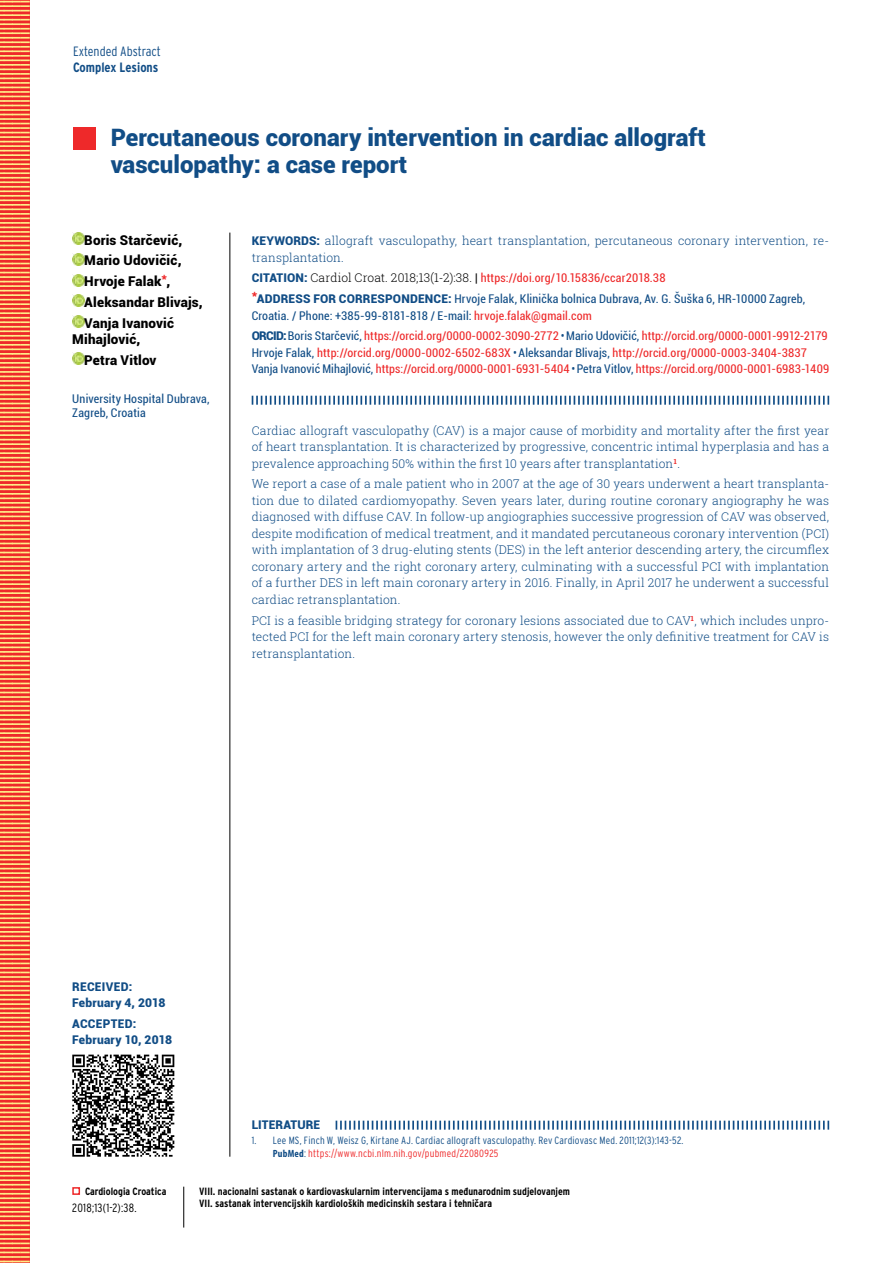
<style>
.page{position:relative;width:893px;height:1263px;background:#fff}
.page>*{position:absolute;margin:0;border:0;box-sizing:border-box;transform-origin:0 0}
.t1{font:900 24px/27px "Roboto";color:#114d86}
.t2{font:900 13.5px/20.7px "Roboto";letter-spacing:.015em;color:#000}
.t3{font:300 condensed 13.5px "Interstate";color:#114d86}
.t4{font:700 condensed 13.5px "Interstate";color:#114d86}
.t5{font:300 12px/16.5px "Roboto Slab";letter-spacing:.01em;color:#114d86;text-align:justify}
.t6{font:condensed 12px/20.7px "Roboto";letter-spacing:.01em;color:#ee292a}
.t7{font:condensed 12px/13.5px "Roboto";letter-spacing:.015em;color:#114d86}
.t8{font:900 12px/16.5px "Roboto";letter-spacing:.01em;color:#114d86;text-align:center}
.t9{font:300 condensed 12px "Interstate";letter-spacing:.02em;color:#000}
.t10{font:700 condensed 10.5px/12px "Interstate";color:#000}
.t11{font:300 condensed 10.5px/13.5px "Interstate";letter-spacing:.02em;color:#114d86}
.s1{font-family:"Roboto";font-weight:900}
.s2{font-weight:900;font-stretch:normal}
.s3{font-family:"Roboto Slab";font-weight:300;font-stretch:normal;color:#000}
.s4{font-family:"Roboto Slab";font-weight:700;font-stretch:normal;color:#000}
.s5{color:#ee292a}
.s6{color:#114d86}
.s7{font-weight:900;font-stretch:normal;color:#114d86}
.s8{font-family:"Myriad Pro";font-weight:700}
</style>
<div class="page">
<div style="left:72px;top:1187px;width:8px;height:8px;border:2px solid #ee292a"></div>
<svg style="left:336px;top:1121px;width:493px;height:9px"></svg>
<div style="left:73px;top:128px;width:23px;height:22px;background:#ee292a"></div>
<svg style="left:72px;top:233px;width:12px;height:12px"></svg>
<svg style="left:72px;top:253px;width:12px;height:12px"></svg>
<svg style="left:72px;top:274px;width:12px;height:12px"></svg>
<svg style="left:72px;top:295px;width:12px;height:12px"></svg>
<svg style="left:72px;top:316px;width:12px;height:12px"></svg>
<svg style="left:72px;top:353px;width:12px;height:12px"></svg>
<hr style="left:230px;top:233px;width:1px;height:924px;background:#000">
<svg style="left:252px;top:396px;width:577px;height:9px"></svg>
<svg style="left:0;top:0;width:30px;height:1263px;background:#f4724c"></svg>
<hr style="left:183px;top:1187px;width:1px;height:40px;background:#000">
<svg style="left:72px;top:1054px;width:102px;height:103px"></svg>
<p class="t3" style="left:73px;top:43px;width:89px">Extended Abstract</p>
<p class="t4" style="left:73px;top:60px;width:87px">Complex Lesions</p>
<h1 class="t1" style="left:111px;top:123px;width:597px">Percutaneous coronary intervention in cardiac allograft vasculopathy: a case report</h1>
<p class="t2" style="left:84px;top:229px;width:120px">Boris Starčević,<br>Mario Udovičić,<br>Hrvoje Falak<sup>*</sup>,<br>Aleksandar Blivajs,<br>Vanja Ivanović</p>
<p class="t2" style="left:84px;top:328px;width:74px;text-indent:-12px">Mihajlović,<br>Petra Vitlov</p>
<p class="t7" style="left:72px;top:392px;width:139px">University Hospital Dubrava,<br>Zagreb, Croatia</p>
<p class="t5" style="left:252px;top:232px;width:579px"><span class="s1">KEYWORDS:</span> allograft vasculopathy, heart transplantation, percutaneous coronary intervention, re&shy;transplantation.</p>
<p class="t7" style="left:252px;top:267px;width:555px;line-height:20.7px"><span class="s2">CITATION:</span> <span class="s3">Cardiol Croat. 2018;13(1-2):38.</span> <span class="s4">|</span> <span class="s5">https://doi.org/10.15836/ccar2018.38<br></span><sup>*</sup><span class="s2">Address for correspondence:</span> Hrvoje Falak, Klinička bolnica Dubrava, Av. G. Šuška 6, HR-10000 Zagreb,</p>
<p class="t6" style="left:252px;top:305px;width:577px"><span class="s6">Croatia. / Phone: +385-99-8181-818 / E-mail:</span> hrvoje.falak@gmail.com<br><span class="s7">ORCID:</span> <span class="s6">Boris Starčević,</span> https://orcid.org/0000-0002-3090-2772 <span class="s6">• Mario Udovičić,</span> http://orcid.org/0000-0001-9912-2179</p>
<p class="t6" style="left:252px;top:344px;width:579px;line-height:16.5px"><span class="s6">Hrvoje Falak,</span> http://orcid.org/0000-0002-6502-683X <span class="s6">• Aleksandar Blivajs,</span> http://orcid.org/0000-0003-3404-3837<br><span class="s6">Vanja Ivanović Mihajlović,</span> https://orcid.org/0000-0001-6931-5404 <span class="s6">• Petra Vitlov,</span> https://orcid.org/0000-0001-6983-1409</p>
<p class="t5" style="left:252px;top:422px;width:579px">Cardiac allograft vasculopathy (CAV) is a major cause of morbidity and mortality after the first year of heart transplantation. It is characterized by progressive, concentric intimal hyperplasia and has a prevalence approaching 50% within the first 10 years after transplantation<sup>1</sup>.</p>
<p class="t5" style="left:252px;top:475px;width:579px">We report a case of a male patient who in 2007 at the age of 30 years underwent a heart transplanta&shy;tion due to dilated cardiomyopathy. Seven years later, during routine coronary angiography he was diagnosed with diffuse CAV. In follow-up angiographies successive progression of CAV was observed, despite modification of medical treatment, and it mandated percutaneous coronary intervention (PCI) with implantation of 3 drug-eluting stents (DES) in the left anterior descending artery, the circumflex coronary artery and the right coronary artery, culminating with a successful PCI with implantation of a further DES in left main coronary artery in 2016. Finally, in April 2017 he underwent a successful cardiac retransplantation.</p>
<p class="t5" style="left:252px;top:612px;width:579px">PCI is a feasible bridging strategy for coronary lesions associated due to CAV<sup>1</sup>, which includes unpro&shy;tected PCI for the left main coronary artery stenosis, however the only definitive treatment for CAV is retransplantation.</p>
<p class="t8" style="left:72px;top:978px;width:15px">Recei</p>
<p class="t8" style="left:72px;top:978px;width:95px">ved:<br>February 4, 2018</p>
<p class="t8" style="left:72px;top:1015px;width:16px">Acce</p>
<p class="t8" style="left:72px;top:1015px;width:101px">pted:<br>February 10, 2018</p>
<p class="t8" style="left:252px;top:1116px;width:70px">LITERATURE</p>
<p class="t11" style="left:273px;top:1133px;width:412px;text-indent:-21px">1. Lee MS, Finch W, Weisz G, Kirtane AJ. Cardiac allograft vasculopathy. Rev Cardiovasc Med. 2011;12(3):143-52.<br><span class="s8">PubMed</span>: <span class="s5">https://www.ncbi.nlm.nih.gov/pubmed/22080925</span></p>
<p class="t10" style="left:85px;top:1185px;width:83px">Cardiologia Croatica</p>
<p class="t9" style="left:72px;top:1201px;width:66px">2018;13(1-2):38.</p>
<p class="t10" style="left:199px;top:1185px;width:372px">VIII. nacionalni sastanak o kardiovaskularnim intervencijama s međunarodnim sudjelovanjem<br>VII. sastanak intervencijskih kardioloških medicinskih sestara i tehničara</p>
</div>
